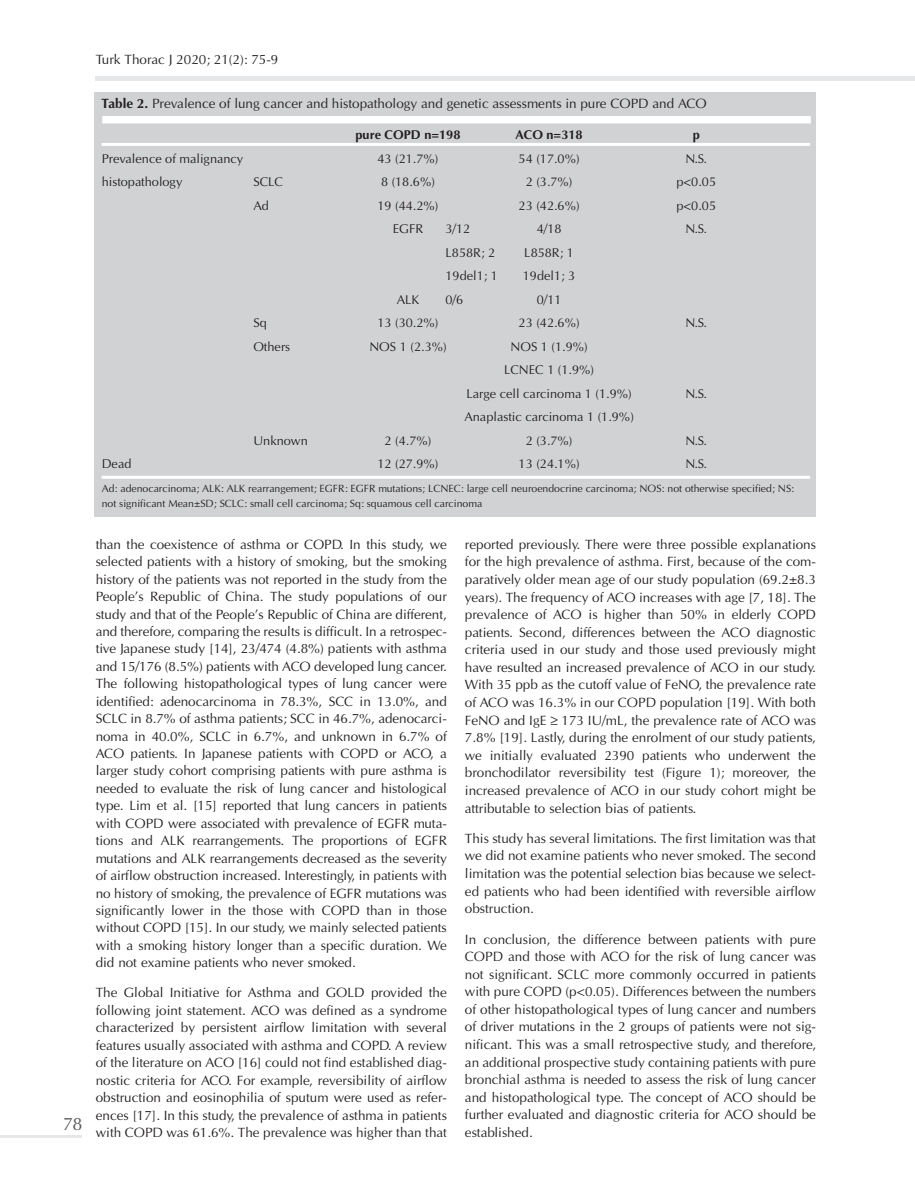
<style>
.page{position:relative;width:915px;height:1191px;background:#fff}
.page>*{position:absolute;margin:0;border:0;box-sizing:border-box;transform-origin:0 0}
.t1{font:18px "Optima Normal Tr";color:#57585a}
.t2{font:13.5px/17.4px "Optima Normal Tr";color:#231f20;text-align:justify}
.t3{font:12.75px "Optima Normal Tr";color:#231f20}
.t4{font:12.75px "Optima Bold Tr";color:#231f20}
.t5{font:10.5px/15px "Optima Normal Tr";color:#231f20}
.s1{font-family:"Optima Bold Tr"}
</style>
<div class="page">
<hr style="left:96px;top:77px;width:818px;height:4px;background:#e6e7e9">
<hr style="left:0;top:1135px;width:82px;height:3px;background:#e6e7e9">
<div style="left:95px;top:92px;width:720px;height:425px;background:#d1d2d4"></div>
<div style="left:102px;top:116px;width:708px;height:7px;background:#fff"></div>
<hr style="left:102px;top:143px;width:707px;height:3px;background:#fff">
<hr style="left:102px;top:476px;width:707px;height:3px;background:#fff">
<p class="t1" style="left:63px;top:1113px;width:21px">78</p>
<p class="t2" style="left:96px;top:51px;width:184px">Turk Thorac J 2020; 21(2): 75-9</p>
<p class="t2" style="left:102px;top:95px;width:606px"><span class="s1">Table 2.</span> Prevalence of lung cancer and histopathology and genetic assessments in pure COPD and ACO</p>
<p class="t4" style="left:355px;top:127px;width:106px">pure COPD n=198</p>
<p class="t4" style="left:515px;top:127px;width:68px">ACO n=318</p>
<p class="t4" style="left:692px;top:127px;width:9px">p</p>
<p class="t3" style="left:102px;top:151px;width:143px">Prevalence of malignancy</p>
<p class="t3" style="left:377px;top:151px;width:62px">43 (21.7%)</p>
<p class="t3" style="left:518px;top:151px;width:62px">54 (17.0%)</p>
<p class="t3" style="left:685px;top:151px;width:23px">N.S.</p>
<p class="t3" style="left:102px;top:174px;width:82px">histopathology</p>
<p class="t3" style="left:253px;top:174px;width:31px">SCLC</p>
<p class="t3" style="left:381px;top:174px;width:55px">8 (18.6%)</p>
<p class="t3" style="left:525px;top:174px;width:48px">2 (3.7%)</p>
<p class="t3" style="left:676px;top:174px;width:41px">p&lt;0.05</p>
<p class="t3" style="left:253px;top:198px;width:17px">Ad</p>
<p class="t3" style="left:377px;top:198px;width:62px">19 (44.2%)</p>
<p class="t3" style="left:518px;top:198px;width:62px">23 (42.6%)</p>
<p class="t3" style="left:676px;top:198px;width:41px">p&lt;0.05</p>
<p class="t3" style="left:392px;top:221px;width:32px">EGFR</p>
<p class="t3" style="left:445px;top:221px;width:26px">3/12</p>
<p class="t3" style="left:536px;top:221px;width:26px">4/18</p>
<p class="t3" style="left:685px;top:221px;width:23px">N.S.</p>
<p class="t3" style="left:445px;top:245px;width:51px">L858R; 2</p>
<p class="t3" style="left:524px;top:245px;width:51px">L858R; 1</p>
<p class="t3" style="left:445px;top:268px;width:54px">19del1; 1</p>
<p class="t3" style="left:522px;top:268px;width:54px">19del1; 3</p>
<p class="t3" style="left:396px;top:292px;width:24px">ALK</p>
<p class="t3" style="left:445px;top:292px;width:19px">0/6</p>
<p class="t3" style="left:536px;top:292px;width:26px">0/11</p>
<p class="t3" style="left:253px;top:315px;width:15px">Sq</p>
<p class="t3" style="left:377px;top:315px;width:62px">13 (30.2%)</p>
<p class="t3" style="left:518px;top:315px;width:62px">23 (42.6%)</p>
<p class="t3" style="left:685px;top:315px;width:23px">N.S.</p>
<p class="t3" style="left:253px;top:339px;width:38px">Others</p>
<p class="t3" style="left:369px;top:339px;width:79px">NOS 1 (2.3%)</p>
<p class="t3" style="left:510px;top:339px;width:79px">NOS 1 (1.9%)</p>
<p class="t3" style="left:504px;top:362px;width:92px">LCNEC 1 (1.9%)</p>
<p class="t3" style="left:466px;top:386px;width:167px">Large cell carcinoma 1 (1.9%)</p>
<p class="t3" style="left:685px;top:386px;width:23px">N.S.</p>
<p class="t3" style="left:464px;top:409px;width:171px">Anaplastic carcinoma 1 (1.9%)</p>
<p class="t3" style="left:253px;top:433px;width:56px">Unknown</p>
<p class="t3" style="left:384px;top:433px;width:48px">2 (4.7%)</p>
<p class="t3" style="left:525px;top:433px;width:48px">2 (3.7%)</p>
<p class="t3" style="left:685px;top:433px;width:23px">N.S.</p>
<p class="t3" style="left:102px;top:456px;width:31px">Dead</p>
<p class="t3" style="left:377px;top:456px;width:62px">12 (27.9%)</p>
<p class="t3" style="left:518px;top:456px;width:62px">13 (24.1%)</p>
<p class="t3" style="left:685px;top:456px;width:23px">N.S.</p>
<p class="t5" style="left:102px;top:481px;width:693px">Ad: adenocarcinoma; ALK: ALK rearrangement; EGFR: EGFR mutations; LCNEC: large cell neuroendocrine carcinoma; NOS: not otherwise specified; NS: not significant Mean±SD; SCLC: small cell carcinoma; Sq: squamous cell carcinoma</p>
<p class="t2" style="left:96px;top:535px;width:352px">than the coexistence of asthma or COPD. In this study, we selected patients with a history of smoking, but the smoking history of the patients was not reported in the study from the People’s Republic of China. The study populations of our study and that of the People’s Republic of China are different, and therefore, comparing the results is difficult. In a retrospec&shy;tive Japanese study [14], 23/474 (4.8%) patients with asthma and 15/176 (8.5%) patients with ACO developed lung cancer.<br>The following histopathological types of lung cancer were identified: adenocarcinoma in 78.3%, SCC in 13.0%, and SCLC in 8.7% of asthma patients; SCC in 46.7%, adenocarci&shy;noma in 40.0%, SCLC in 6.7%, and unknown in 6.7% of ACO patients. In Japanese patients with COPD or ACO, a larger study cohort comprising patients with pure asthma is needed to evaluate the risk of lung cancer and histological type. Lim et al. [15] reported that lung cancers in patients with COPD were associated with prevalence of EGFR muta&shy;tions and ALK rearrangements. The proportions of EGFR mutations and ALK rearrangements decreased as the severity of airflow obstruction increased. Interestingly, in patients with no history of smoking, the prevalence of EGFR mutations was significantly lower in the those with COPD than in those without COPD [15]. In our study, we mainly selected patients with a smoking history longer than a specific duration. We did not examine patients who never smoked.</p>
<p class="t2" style="left:96px;top:984px;width:352px">The Global Initiative for Asthma and GOLD provided the following joint statement. ACO was defined as a syndrome characterized by persistent airflow limitation with several features usually associated with asthma and COPD. A review of the literature on ACO [16] could not find established diag&shy;nostic criteria for ACO. For example, reversibility of airflow obstruction and eosinophilia of sputum were used as refer&shy;ences [17]. In this study, the prevalence of asthma in patients with COPD was 61.6%. The prevalence was higher than that</p>
<p class="t2" style="left:464px;top:535px;width:352px">reported previously. There were three possible explanations for the high prevalence of asthma. First, because of the com&shy;paratively older mean age of our study population (69.2±8.3 years). The frequency of ACO increases with age [7, 18]. The prevalence of ACO is higher than 50% in elderly COPD patients. Second, differences between the ACO diagnostic criteria used in our study and those used previously might have resulted an increased prevalence of ACO in our study.<br>With 35 ppb as the cutoff value of FeNO, the prevalence rate of ACO was 16.3% in our COPD population [19]. With both FeNO and IgE ≥ 173 IU/mL, the prevalence rate of ACO was 7.8% [19]. Lastly, during the enrolment of our study patients, we initially evaluated 2390 patients who underwent the bronchodilator reversibility test (Figure 1); moreover, the increased prevalence of ACO in our study cohort might be attributable to selection bias of patients.</p>
<p class="t2" style="left:464px;top:829px;width:352px">This study has several limitations. The first limitation was that we did not examine patients who never smoked. The second limitation was the potential selection bias because we select&shy;ed patients who had been identified with reversible airflow obstruction.</p>
<p class="t2" style="left:464px;top:930px;width:352px">In conclusion, the difference between patients with pure COPD and those with ACO for the risk of lung cancer was not significant. SCLC more commonly occurred in patients with pure COPD (p&lt;0.05). Differences between the numbers of other histopathological types of lung cancer and numbers of driver mutations in the 2 groups of patients were not sig&shy;nificant. This was a small retrospective study, and therefore, an additional prospective study containing patients with pure bronchial asthma is needed to assess the risk of lung cancer and histopathological type. The concept of ACO should be further evaluated and diagnostic criteria for ACO should be established.</p>
</div>
